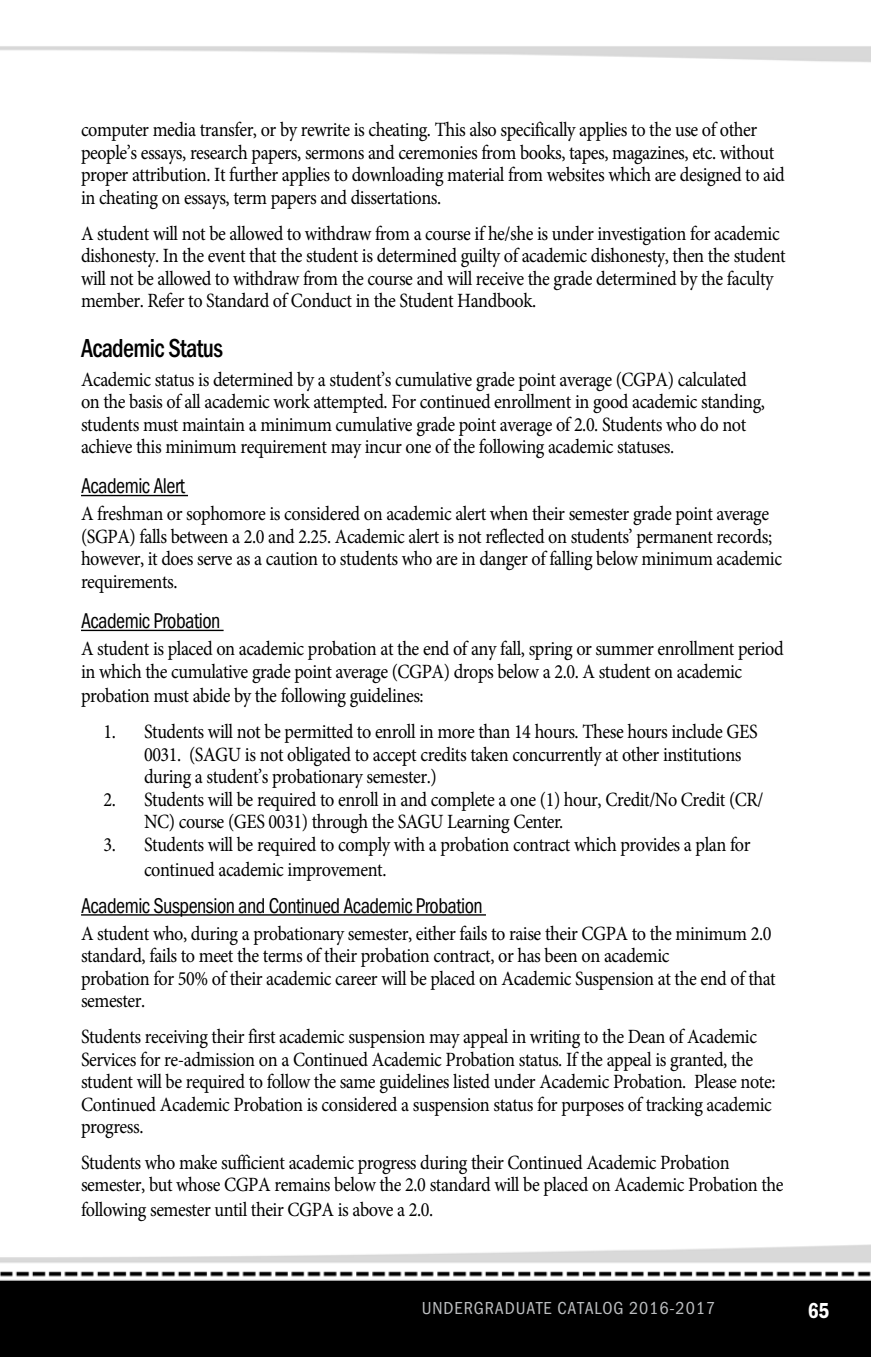
<style>
.page{position:relative;width:871px;height:1357px;background:#fff}
.page>*{position:absolute;margin:0;border:0;box-sizing:border-box;transform-origin:0 0}
.t1{font:500 27px "Franklin Gothic URW Con";letter-spacing:-.025em;color:#000;scale:.9 1}
.t2{font:22.5px "Franklin Gothic URW Con Dem";color:#fff;scale:.95 1}
.t3{font:22.28px "Franklin Gothic URW Con Boo";letter-spacing:-.025em;color:#000;scale:.91 1}
.t4{font:20.25px/22.5px "Minion Pro";letter-spacing:-.025em;color:#000;scale:.9 1}
.t5{font:18px "Franklin Gothic URW Con Boo";letter-spacing:.05em;color:#bcbec0}
</style>
<div class="page">
<img style="left:0;top:46px;width:871px;height:1311px">
<hr style="left:81px;top:495px;width:107px;height:1px;background:#000">
<hr style="left:81px;top:630px;width:143px;height:1px;background:#000">
<hr style="left:81px;top:914px;width:405px;height:1px;background:#000">
<p class="t4" style="left:81px;top:119px;width:783px">computer media transfer, or by rewrite is cheating. This also specifically applies to the use of other people’s essays, research papers, sermons and ceremonies from books, tapes, magazines, etc. without proper attribution. It further applies to downloading material from websites which are designed to aid in cheating on essays, term papers and dissertations.</p>
<p class="t4" style="left:81px;top:222px;width:784px">A student will not be allowed to withdraw from a course if he/she is under investigation for academic dishonesty. In the event that the student is determined guilty of academic dishonesty, then the student will not be allowed to withdraw from the course and will receive the grade determined by the faculty member. Refer to Standard of Conduct in the Student Handbook.</p>
<h1 class="t1" style="left:81px;top:330px;width:159px">Academic Status</h1>
<p class="t4" style="left:81px;top:368px;width:761px">Academic status is determined by a student’s cumulative grade point average (CGPA) calculated on the basis of all academic work attempted. For continued enrollment in good academic standing, students must maintain a minimum cumulative grade point average of 2.0. Students who do not achieve this minimum requirement may incur one of the following academic statuses.</p>
<p class="t3" style="left:81px;top:472px;width:116px">Academic Alert</p>
<p class="t4" style="left:81px;top:503px;width:780px">A freshman or sophomore is considered on academic alert when their semester grade point average (SGPA) falls between a 2.0 and 2.25. Academic alert is not reflected on students’ permanent records; however, it does serve as a caution to students who are in danger of falling below minimum academic requirements.</p>
<p class="t3" style="left:81px;top:607px;width:155px">Academic Probation</p>
<p class="t4" style="left:81px;top:637px;width:782px">A student is placed on academic probation at the end of any fall, spring or summer enrollment period in which the cumulative grade point average (CGPA) drops below a 2.0. A student on academic</p>
<p class="t4" style="left:81px;top:685px;width:382px">probation must abide by the following guidelines:</p>
<p class="t4" style="left:144px;top:721px;width:683px;text-indent:-40px">1. Students will not be permitted to enroll in more than 14 hours. These hours include GES<br>0031. (SAGU is not obligated to accept credits taken concurrently at other institutions during a student’s probationary semester.)</p>
<p class="t4" style="left:144px;top:788px;width:690px;text-indent:-40px">2. Students will be required to enroll in and complete a one (1) hour, Credit/No Credit (CR/<br>NC) course (GES 0031) through the SAGU Learning Center.</p>
<p class="t4" style="left:144px;top:832px;width:675px;line-height:24.8px;text-indent:-40px">3. Students will be required to comply with a probation contract which provides a plan for continued academic improvement.</p>
<p class="t3" style="left:81px;top:891px;width:443px">Academic Suspension and Continued Academic Probation</p>
<p class="t4" style="left:81px;top:922px;width:773px">A student who, during a probationary semester, either fails to raise their CGPA to the minimum 2.0 standard, fails to meet the terms of their probation contract, or has been on academic<br>probation for 50% of their academic career will be placed on Academic Suspension at the end of that semester.</p>
<p class="t4" style="left:81px;top:1025px;width:773px">Students receiving their first academic suspension may appeal in writing to the Dean of Academic Services for re-admission on a Continued Academic Probation status. If the appeal is granted, the student will be required to follow the same guidelines listed under Academic Probation. Please note:<br>Continued Academic Probation is considered a suspension status for purposes of tracking academic progress.</p>
<p class="t4" style="left:81px;top:1151px;width:782px">Students who make sufficient academic progress during their Continued Academic Probation semester, but whose CGPA remains below the 2.0 standard will be placed on Academic Probation the</p>
<p class="t4" style="left:81px;top:1198px;width:393px">following semester until their CGPA is above a 2.0.</p>
<p class="t5" style="left:422px;top:1296px;width:295px">UNDERGRADUATE CATALOG 2016-2017</p>
<p class="t2" style="left:807px;top:1295px;width:24px">65</p>
</div>
